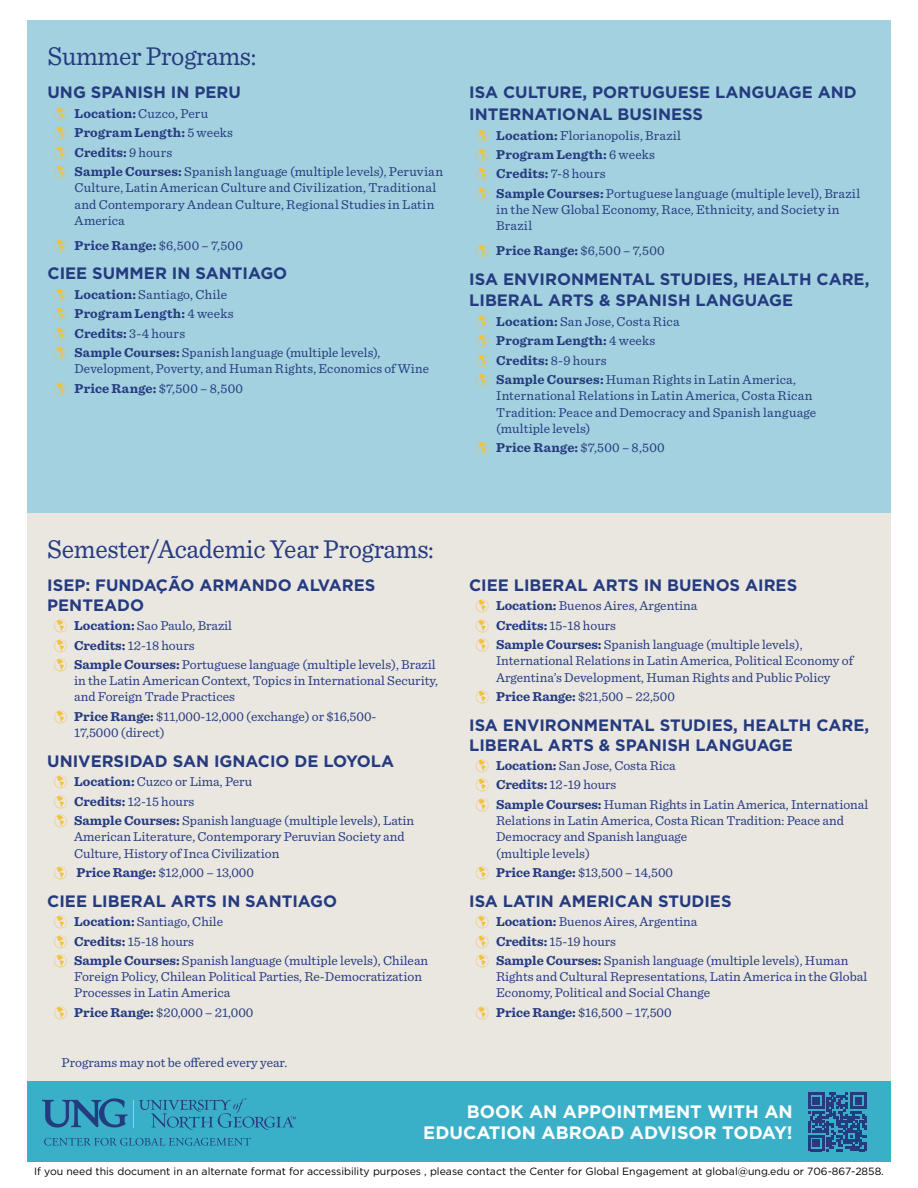
<style>
.page{position:relative;width:918px;height:1188px;background:#fff}
.page>*{position:absolute;margin:0;border:0;box-sizing:border-box;transform-origin:0 0}
.t1{font:27px "Sentinel";letter-spacing:-.01em;color:#253b80;scale:.96 1}
.t2{font:700 18px/21.6px "Gotham";color:#fff;text-align:right}
.t3{font:700 16.5px/19.8px "Gotham";color:#253b80}
.t4{font:13.5px/16.2px "Sentinel";color:#253b80}
.t5{font:700 13.5px "Sentinel";letter-spacing:.015em;color:#253b80}
.t6{font:10.5px "Gotham";color:#000}
.s1{color:#f4c136}
.s2{font-weight:700}
.s3{font-weight:400}
</style>
<div class="page">
<div style="left:27px;top:513px;width:864px;height:575px;background:#eae6e0"></div>
<div style="left:27px;top:21px;width:864px;height:492px;background:#a3d1df"></div>
<div style="left:27px;top:1082px;width:864px;height:80px;background:#3ab0c8"></div>
<svg style="left:42px;top:1098px;width:254px;height:32px"></svg>
<svg style="left:44px;top:1138px;width:207px;height:8px"></svg>
<svg style="left:808px;top:1093px;width:59px;height:58px"></svg>
<p class="t1" style="left:48px;top:36px;width:219px">Summer Programs:</p>
<p class="t3" style="left:48px;top:83px;width:195px">UNG SPANISH IN PERU</p>
<p class="t4" style="left:54px;top:104px;width:155px"><span class="s1">→</span> <span class="s2">Location:</span> Cuzco, Peru</p>
<p class="t5" style="left:54px;top:122px;width:180px"><span class="s1">→</span> Program Length: <span class="s3">5 weeks</span></p>
<p class="t5" style="left:54px;top:142px;width:119px"><span class="s1">→</span> Credits: <span class="s3">9 hours</span></p>
<p class="t4" style="left:75px;top:163px;width:370px;text-indent:-20px"><span class="s1">→</span> <span class="s2">Sample Courses:</span> Spanish language (multiple levels), Peruvian Culture, Latin American Culture and Civilization, Traditional and Contemporary Andean Culture, Regional Studies in Latin America</p>
<p class="t4" style="left:54px;top:236px;width:190px"><span class="s1">→</span> <span class="s2">Price Range:</span> $6,500 – 7,500</p>
<p class="t3" style="left:48px;top:264px;width:241px">CIEE SUMMER IN SANTIAGO</p>
<p class="t4" style="left:54px;top:285px;width:174px"><span class="s1">→</span> <span class="s2">Location:</span> Santiago, Chile</p>
<p class="t5" style="left:54px;top:303px;width:181px"><span class="s1">→</span> Program Length: <span class="s3">4 weeks</span></p>
<p class="t5" style="left:54px;top:323px;width:132px"><span class="s1">→</span> Credits: <span class="s3">3-4 hours</span></p>
<p class="t4" style="left:75px;top:344px;width:356px;text-indent:-20px"><span class="s1">→</span> <span class="s2">Sample Courses:</span> Spanish language (multiple levels),<br>Development, Poverty, and Human Rights, Economics of Wine</p>
<p class="t4" style="left:54px;top:379px;width:190px"><span class="s1">→</span> <span class="s2">Price Range:</span> $7,500 – 8,500</p>
<p class="t3" style="left:469px;top:82px;width:389px;line-height:21.6px">ISA CULTURE, PORTUGUESE LANGUAGE AND<br>INTERNATIONAL BUSINESS</p>
<p class="t4" style="left:476px;top:126px;width:207px"><span class="s1">→</span> <span class="s2">Location:</span> Florianopolis, Brazil</p>
<p class="t5" style="left:476px;top:144px;width:181px"><span class="s1">→</span> Program Length: <span class="s3">6 weeks</span></p>
<p class="t5" style="left:476px;top:163px;width:131px"><span class="s1">→</span> Credits: <span class="s3">7-8 hours</span></p>
<p class="t4" style="left:496px;top:184px;width:366px;text-indent:-20px"><span class="s1">→</span> <span class="s2">Sample Courses:</span> Portuguese language (multiple level), Brazil in the New Global Economy, Race, Ethnicity, and Society in<br>Brazil</p>
<p class="t4" style="left:476px;top:242px;width:190px"><span class="s1">→</span> <span class="s2">Price Range:</span> $6,500 – 7,500</p>
<p class="t3" style="left:469px;top:268px;width:402px;line-height:21.6px">ISA ENVIRONMENTAL STUDIES, HEALTH CARE,<br>LIBERAL ARTS &amp; SPANISH LANGUAGE</p>
<p class="t4" style="left:476px;top:312px;width:205px"><span class="s1">→</span> <span class="s2">Location:</span> San Jose, Costa Rica</p>
<p class="t5" style="left:476px;top:330px;width:181px"><span class="s1">→</span> Program Length: <span class="s3">4 weeks</span></p>
<p class="t5" style="left:476px;top:350px;width:132px"><span class="s1">→</span> Credits: <span class="s3">8-9 hours</span></p>
<p class="t4" style="left:496px;top:371px;width:322px;text-indent:-20px"><span class="s1">→</span> <span class="s2">Sample Courses:</span> Human Rights in Latin America, International Relations in Latin America, Costa Rican Tradition: Peace and Democracy and Spanish language (multiple levels)</p>
<p class="t4" style="left:476px;top:439px;width:190px"><span class="s1">→</span> <span class="s2">Price Range:</span> $7,500 – 8,500</p>
<p class="t1" style="left:47px;top:528px;width:404px">Semester/Academic Year Programs:</p>
<p class="t3" style="left:47px;top:575px;width:330px">ISEP: FUNDAÇÃO ARMANDO ALVARES<br>PENTEADO</p>
<p class="t4" style="left:54px;top:617px;width:180px"><span class="s1">→</span> <span class="s2">Location:</span> Sao Paulo, Brazil</p>
<p class="t4" style="left:54px;top:636px;width:142px"><span class="s1">→</span> <span class="s2">Credits:</span> 12-18 hours</p>
<p class="t4" style="left:74px;top:656px;width:365px;text-indent:-20px"><span class="s1">→</span> <span class="s2">Sample Courses:</span> Portuguese language (multiple levels), Brazil in the Latin American Context, Topics in International Security, and Foreign Trade Practices</p>
<p class="t4" style="left:74px;top:707px;width:304px;text-indent:-20px"><span class="s1">→</span> <span class="s2">Price Range:</span> $11,000-12,000 (exchange) or $16,500-<br>17,5000 (direct)</p>
<p class="t3" style="left:47px;top:751px;width:348px">UNIVERSIDAD SAN IGNACIO DE LOYOLA</p>
<p class="t4" style="left:54px;top:773px;width:200px"><span class="s1">→</span> <span class="s2">Location:</span> Cuzco or Lima, Peru</p>
<p class="t4" style="left:54px;top:792px;width:142px"><span class="s1">→</span> <span class="s2">Credits:</span> 12-15 hours</p>
<p class="t4" style="left:74px;top:812px;width:342px;text-indent:-20px"><span class="s1">→</span> <span class="s2">Sample Courses:</span> Spanish language (multiple levels), Latin<br>American Literature, Contemporary Peruvian Society and<br>Culture, History of Inca Civilization</p>
<p class="t4" style="left:54px;top:864px;width:202px"><span class="s1">→</span> <span class="s2">Price Range:</span> $12,000 – 13,000</p>
<p class="t3" style="left:47px;top:891px;width:291px">CIEE LIBERAL ARTS IN SANTIAGO</p>
<p class="t4" style="left:54px;top:913px;width:171px"><span class="s1">→</span> <span class="s2">Location:</span> Santiago, Chile</p>
<p class="t4" style="left:54px;top:932px;width:142px"><span class="s1">→</span> <span class="s2">Credits:</span> 15-18 hours</p>
<p class="t4" style="left:74px;top:952px;width:355px;text-indent:-20px"><span class="s1">→</span> <span class="s2">Sample Courses:</span> Spanish language (multiple levels), Chilean<br>Foreign Policy, Chilean Political Parties, Re-Democratization<br>Processes in Latin America</p>
<p class="t4" style="left:54px;top:1003px;width:201px"><span class="s1">→</span> <span class="s2">Price Range:</span> $20,000 – 21,000</p>
<p class="t4" style="left:62px;top:1054px;width:227px">Programs may not be offered every year.</p>
<p class="t3" style="left:469px;top:575px;width:330px">CIEE LIBERAL ARTS IN BUENOS AIRES</p>
<p class="t4" style="left:476px;top:597px;width:223px"><span class="s1">→</span> <span class="s2">Location:</span> Buenos Aires, Argentina</p>
<p class="t4" style="left:476px;top:616px;width:142px"><span class="s1">→</span> <span class="s2">Credits:</span> 15-18 hours</p>
<p class="t4" style="left:496px;top:636px;width:359px;text-indent:-20px"><span class="s1">→</span> <span class="s2">Sample Courses:</span> Spanish language (multiple levels),<br>International Relations in Latin America, Political Economy of<br>Argentina’s Development, Human Rights and Public Policy</p>
<p class="t4" style="left:476px;top:688px;width:201px"><span class="s1">→</span> <span class="s2">Price Range:</span> $21,500 – 22,500</p>
<p class="t3" style="left:469px;top:715px;width:402px">ISA ENVIRONMENTAL STUDIES, HEALTH CARE,<br>LIBERAL ARTS &amp; SPANISH LANGUAGE</p>
<p class="t4" style="left:476px;top:757px;width:201px"><span class="s1">→</span> <span class="s2">Location:</span> San Jose, Costa Rica</p>
<p class="t4" style="left:476px;top:776px;width:142px"><span class="s1">→</span> <span class="s2">Credits:</span> 12-19 hours</p>
<p class="t4" style="left:496px;top:795px;width:374px;text-indent:-20px"><span class="s1">→</span> <span class="s2">Sample Courses:</span> Human Rights in Latin America, International Relations in Latin America, Costa Rican Tradition: Peace and Democracy and Spanish language<br>(multiple levels)</p>
<p class="t4" style="left:476px;top:864px;width:199px"><span class="s1">→</span> <span class="s2">Price Range:</span> $13,500 – 14,500</p>
<p class="t3" style="left:469px;top:891px;width:264px">ISA LATIN AMERICAN STUDIES</p>
<p class="t4" style="left:476px;top:913px;width:223px"><span class="s1">→</span> <span class="s2">Location:</span> Buenos Aires, Argentina</p>
<p class="t4" style="left:476px;top:932px;width:142px"><span class="s1">→</span> <span class="s2">Credits:</span> 15-19 hours</p>
<p class="t4" style="left:496px;top:952px;width:373px;text-indent:-20px"><span class="s1">→</span> <span class="s2">Sample Courses:</span> Spanish language (multiple levels), Human<br>Rights and Cultural Representations, Latin America in the Global<br>Economy, Political and Social Change</p>
<p class="t4" style="left:476px;top:1003px;width:197px"><span class="s1">→</span> <span class="s2">Price Range:</span> $16,500 – 17,500</p>
<p class="t2" style="left:423px;top:1100px;width:371px">BOOK AN APPOINTMENT WITH AN<br>EDUCATION ABROAD ADVISOR TODAY!</p>
<p class="t6" style="left:34px;top:1164px;width:851px">If you need this document in an alternate format for accessibility purposes , please contact the Center for Global Engagement at global@ung.edu or 706-867-2858.</p>
</div>
